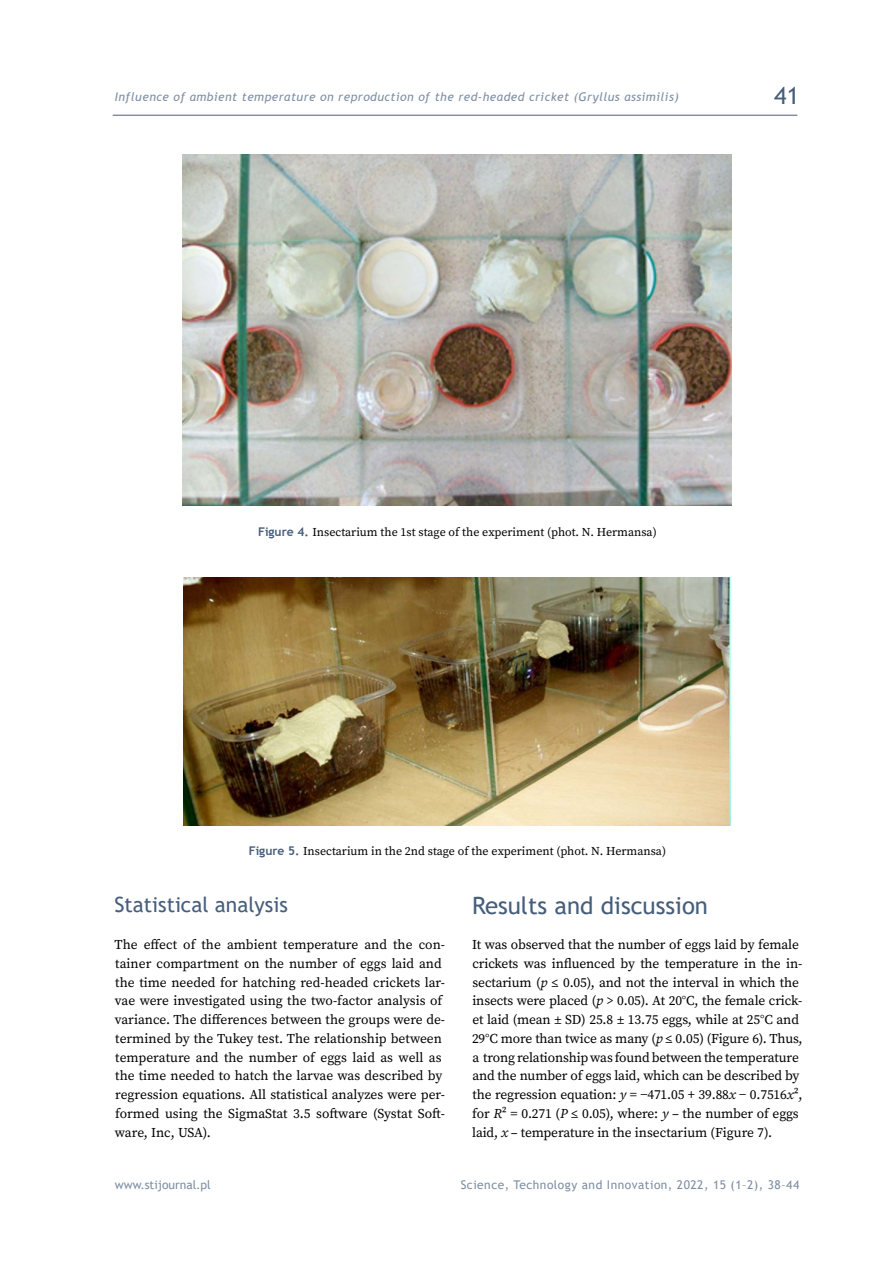
<style>
.page{position:relative;width:893px;height:1263px;background:#fff}
.page>*{position:absolute;margin:0;border:0;box-sizing:border-box;transform-origin:0 0}
.t1{font:24px "Trebuchet MS";color:#465e7c}
.t2{font:21px "Trebuchet MS";color:#465e7c}
.t3{font:13.5px/18.8px "Source Serif Pro";letter-spacing:-.01em;color:#000}
.t4{font:12px "Source Serif Pro";color:#000}
.t5{font:italic 12px "Trebuchet MS";letter-spacing:.04em;color:#7d8ea3}
.t6{font:12px "Trebuchet MS";letter-spacing:.04em;color:#7d8ea3}
.t7{font:12px "Trebuchet MS";color:#7d8ea3}
.s1{font-family:"Trebuchet MS";font-weight:700;color:#465e7c}
.s2{font-style:italic}
</style>
<div class="page">
<hr style="left:113px;top:115px;width:684px;height:1px;background:#465e7c">
<img style="left:183px;top:155px;width:549px;height:351px">
<img style="left:183px;top:578px;width:548px;height:247px">
<p class="t5" style="left:115px;top:90px;width:565px">Influence of ambient temperature on reproduction of the red-headed cricket (Gryllus assimilis)</p>
<h1 class="t1" style="left:774px;top:80px;width:27px">41</h1>
<p class="t4" style="left:258px;top:524px;width:400px"><span class="s1">Figure 4.</span> Insectarium the 1st stage of the experiment (phot. N. Hermansa)</p>
<p class="t4" style="left:249px;top:843px;width:419px"><span class="s1">Figure 5.</span> Insectarium in the 2nd stage of the experiment (phot. N. Hermansa)</p>
<h2 class="t2" style="left:114px;top:891px;width:175px">Statistical analysis</h2>
<p class="t3" style="left:115px;top:935px;width:332px">The effect of the ambient temperature and the con&shy;tainer compartment on the number of eggs laid and the time needed for hatching red-headed crickets lar&shy;vae were investigated using the two-factor analysis of variance. The differences between the groups were de&shy;termined by the Tukey test. The relationship between temperature and the number of eggs laid as well as the time needed to hatch the larvae was described by regression equations. All statistical analyzes were per&shy;formed using the SigmaStat 3.5 software (Systat Soft&shy;ware, Inc, USA).</p>
<p class="t7" style="left:115px;top:1177px;width:98px">www.stijournal.pl</p>
<h1 class="t1" style="left:472px;top:890px;width:237px">Results and discussion</h1>
<p class="t3" style="left:472px;top:935px;width:332px">It was observed that the number of eggs laid by female crickets was influenced by the temperature in the in&shy;sectarium (<span class="s2">p</span> ≤ 0.05), and not the interval in which the insects were placed (<span class="s2">p</span> &gt; 0.05). At 20°C, the female crick&shy;et laid (mean ± SD) 25.8 ± 13.75 eggs, while at 25°C and 29°C more than twice as many (<span class="s2">p</span> ≤ 0.05) (Figure 6). Thus, a trong relationship was found between the temperature and the number of eggs laid, which can be described by the regression equation: <span class="s2">y</span> = −471.05 + 39.88<span class="s2">x</span> − 0.7516<span class="s2">x</span>², for <span class="s2">R</span>² = 0.271 (<span class="s2">P</span> ≤ 0.05), where: <span class="s2">y</span> – the number of eggs laid, <span class="s2">x</span> – temperature in the insectarium (Figure 7).</p>
<p class="t6" style="left:461px;top:1177px;width:340px">Science, Technology and Innovation, 2022, 15 (1–2), 38–44</p>
</div>
